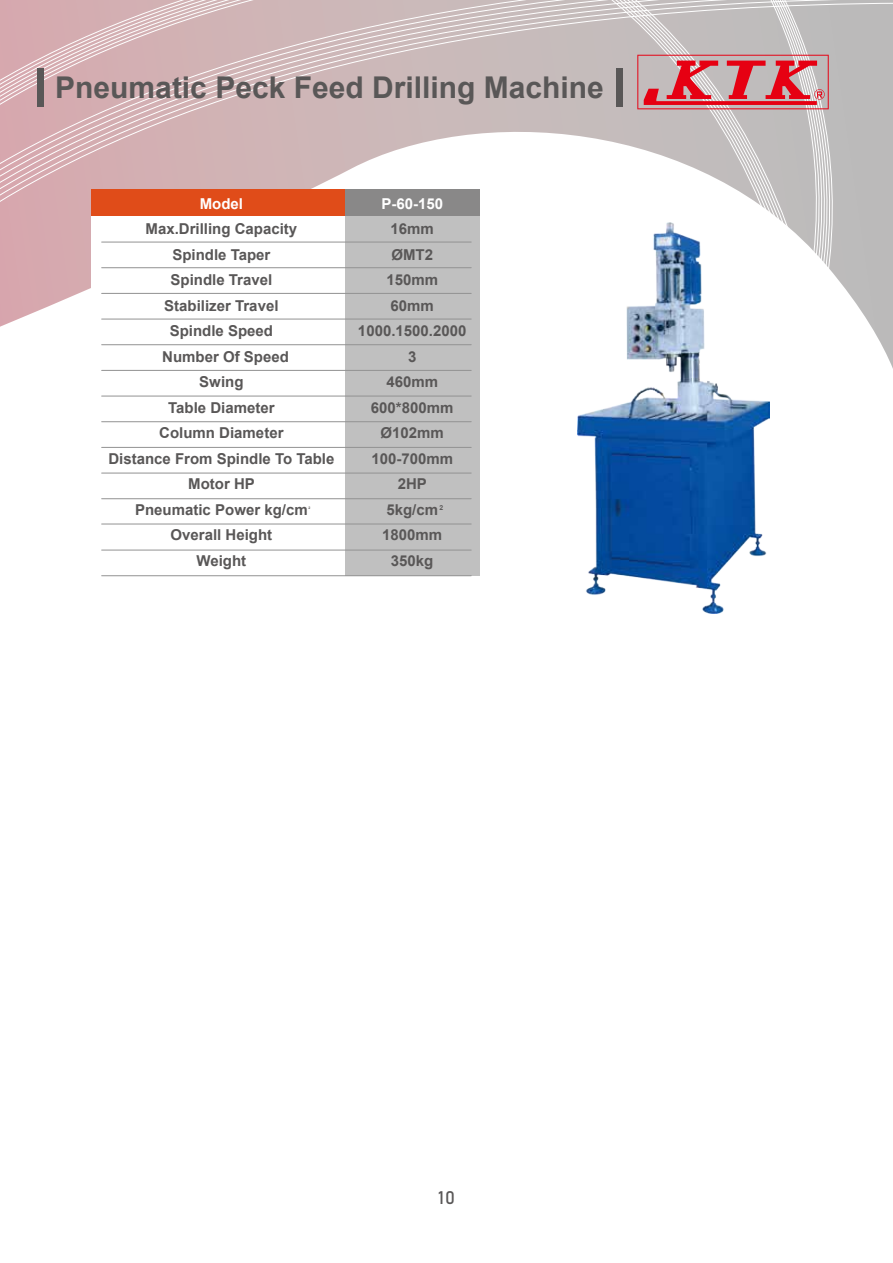
<style>
.page{position:relative;width:893px;height:1263px;background:#fff}
.page>*{position:absolute;margin:0;border:0;box-sizing:border-box;transform-origin:0 0}
.t1{font:700 30px "Arial";color:#595757}
.t2{font:18px "Bahnschrift";color:#595757}
.t3{font:700 15px/25.5px "Arial";color:#595757;text-align:center}
.t4{font:700 15px "Arial";color:#fff}
.t5{font:700 6.75px "Arial";color:#595757}
.t6{font:700 3.45px "Arial";color:#595757}
</style>
<div class="page">
<svg style="left:73px;top:0;width:820px;height:399px"></svg>
<svg style="left:0;top:0;width:73px;height:327px;background:#d9b0b6"></svg>
<div style="left:91px;top:189px;width:388px;height:387px;background:#fff"></div>
<div style="left:91px;top:189px;width:254px;height:27px;background:#e04c19"></div>
<div style="left:345px;top:189px;width:134px;height:387px;background:#c0c0c0"></div>
<div style="left:345px;top:189px;width:134px;height:27px;background:#898888"></div>
<hr style="left:102px;top:242px;width:369px;height:1px;background:#929292">
<hr style="left:102px;top:267px;width:369px;height:1px;background:#929292">
<hr style="left:102px;top:293px;width:369px;height:1px;background:#929292">
<hr style="left:102px;top:319px;width:369px;height:1px;background:#929292">
<hr style="left:102px;top:344px;width:369px;height:1px;background:#929292">
<hr style="left:102px;top:370px;width:369px;height:1px;background:#929292">
<hr style="left:102px;top:396px;width:369px;height:1px;background:#929292">
<hr style="left:102px;top:421px;width:369px;height:1px;background:#929292">
<hr style="left:102px;top:447px;width:369px;height:1px;background:#929292">
<hr style="left:102px;top:473px;width:369px;height:1px;background:#929292">
<hr style="left:102px;top:498px;width:369px;height:1px;background:#929292">
<hr style="left:102px;top:524px;width:369px;height:1px;background:#929292">
<hr style="left:102px;top:550px;width:369px;height:1px;background:#929292">
<hr style="left:102px;top:575px;width:369px;height:1px;background:#929292">
<svg style="left:637px;top:55px;width:192px;height:54px;background:#d07d83"></svg>
<div style="left:38px;top:68px;width:6px;height:39px;background:#595757"></div>
<div style="left:616px;top:68px;width:6px;height:39px;background:#595757"></div>
<img style="left:578px;top:223px;width:192px;height:390px">
<h1 class="t1" style="left:55px;top:67px;width:550px">Pneumatic Peck Feed Drilling Machine</h1>
<p class="t4" style="left:381px;top:193px;width:63px">P-60-150</p>
<p class="t3" style="left:358px;top:216px;width:110px">16mm<br>ØMT2<br>150mm<br>60mm<br>1000.1500.2000<br>3<br>460mm<br>600*800mm<br>Ø102mm<br>100-700mm<br>2HP<br>5kg/cm<br>1800mm<br>350kg</p>
<p class="t4" style="left:200px;top:193px;width:45px">Model</p>
<p class="t3" style="left:108px;top:216px;width:228px">Max.Drilling Capacity<br>Spindle Taper<br>Spindle Travel<br>Stabilizer Travel<br>Spindle Speed<br>Number Of Speed<br>Swing<br>Table Diameter<br>Column Diameter<br>Distance From Spindle To Table<br>Motor HP<br>Pneumatic Power kg/cm<br>Overall Height<br>Weight</p>
<p class="t6" style="left:309px;top:505px;width:3px">2</p>
<p class="t5" style="left:440px;top:503px;width:5px">2</p>
<p class="t2" style="left:438px;top:1184px;width:18px">10</p>
</div>
